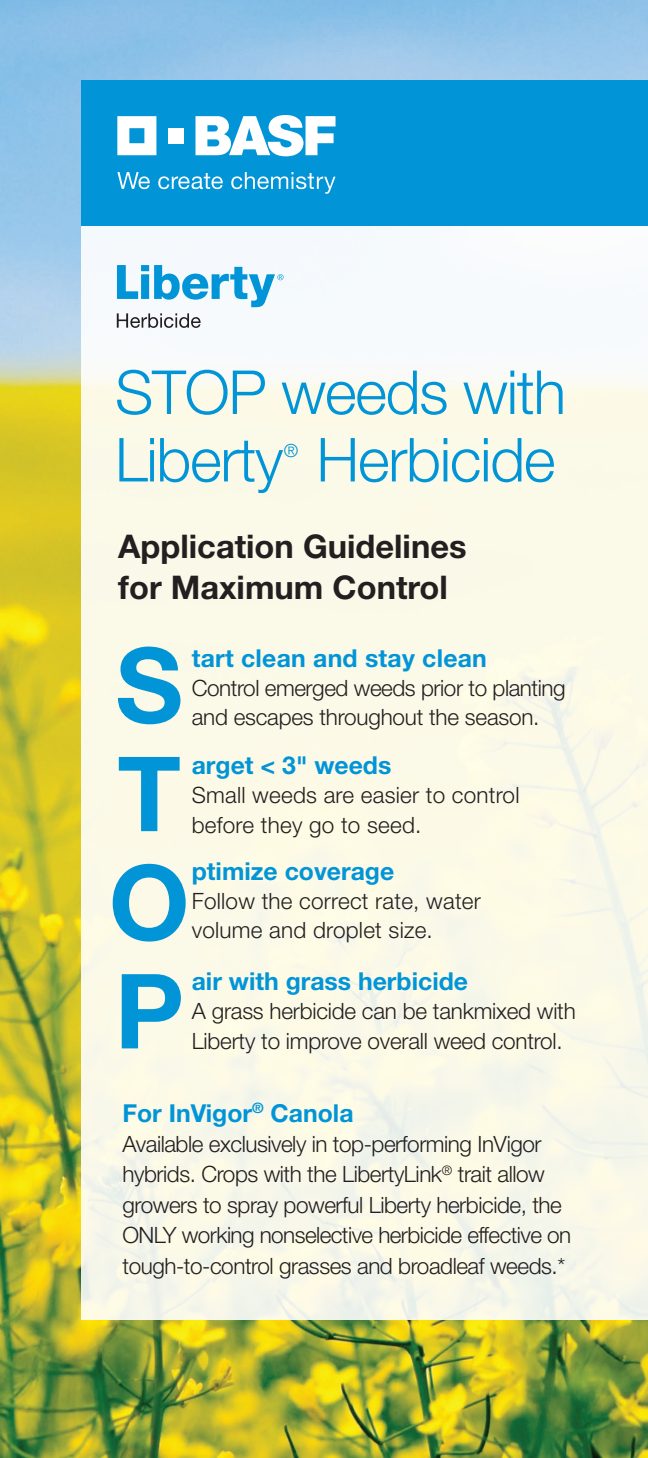
<style>
.page{position:relative;width:648px;height:1458px;background:#fff}
.page>*{position:absolute;margin:0;border:0;box-sizing:border-box;transform-origin:0 0}
.t1{font:700 103.95px/108.7px "Helvetica Neue";color:#0195d7;text-align:justify}
.t2{font:300 60.75px/67.5px "Helvetica Neue";letter-spacing:-.02em;color:#0195d7}
.t3{font:700 32.62px/40.5px "Helvetica Neue";color:#231f20}
.t4{font:700 24.75px "Helvetica Neue";color:#0195d7}
.t5{font:300 22.5px/30.4px "Helvetica Neue";letter-spacing:-.02em;color:#231f20}
.t6{font:300 22.5px/29.2px "Helvetica Neue";letter-spacing:.01em;color:#231f20}
.t7{font:300 18.22px "Helvetica Neue";color:#0195d7}
</style>
<div class="page">
<img style="left:0;top:0;width:648px;height:1458px">
<div style="left:81px;top:225px;width:567px;height:1095px;background:linear-gradient(to bottom,#fafaf2,#f9f7e4)"></div>
<svg style="left:117px;top:265px;width:166px;height:42px"></svg>
<svg style="left:117px;top:313px;width:84px;height:15px"></svg>
<div style="left:81px;top:80px;width:567px;height:145px;background:#0195d7"></div>
<svg style="left:117px;top:116px;width:39px;height:39px;background:#d5edf8"></svg>
<div style="left:168px;top:128px;width:15px;height:15px;background:#fff"></div>
<svg style="left:196px;top:115px;width:140px;height:41px"></svg>
<svg style="left:117px;top:172px;width:33px;height:17px"></svg>
<svg style="left:158px;top:173px;width:65px;height:16px"></svg>
<svg style="left:231px;top:172px;width:104px;height:22px"></svg>
<h2 class="t2" style="left:115px;top:357px;width:453px">STOP weeds with<br>Liberty</h2>
<p class="t7" style="left:284px;top:439px;width:16px">®</p>
<h2 class="t2" style="left:316px;top:425px;width:240px">Herbicide</h2>
<h3 class="t3" style="left:118px;top:526px;width:350px">Application Guidelines for Maximum Control</h3>
<h1 class="t1" style="left:109px;top:629px;width:82px">S T O P</h1>
<p class="t4" style="left:192px;top:643px;width:297px">tart clean and stay clean</p>
<p class="t5" style="left:192px;top:673px;width:375px;line-height:29.2px">Control emerged weeds prior to planting and escapes throughout the season.</p>
<p class="t4" style="left:192px;top:750px;width:201px">arget &lt; 3" weeds</p>
<p class="t6" style="left:192px;top:780px;width:329px">Small weeds are easier to control before they go to seed.</p>
<p class="t4" style="left:192px;top:855px;width:204px">ptimize coverage</p>
<p class="t6" style="left:192px;top:886px;width:291px">Follow the correct rate, water volume and droplet size.</p>
<p class="t4" style="left:192px;top:966px;width:278px">air with grass herbicide</p>
<p class="t5" style="left:192px;top:996px;width:386px;line-height:29.2px">A grass herbicide can be tankmixed with<br>Liberty to improve overall weed control.</p>
<p class="t4" style="left:122px;top:1098px;width:233px">For InVigor<sup>®</sup> Canola</p>
<p class="t5" style="left:122px;top:1128px;width:450px">Available exclusively in top-performing InVigor hybrids. Crops with the LibertyLink<sup>®</sup> trait allow growers to spray powerful Liberty herbicide, the ONLY working nonselective herbicide effective on tough-to-control grasses and broadleaf weeds.*</p>
</div>
